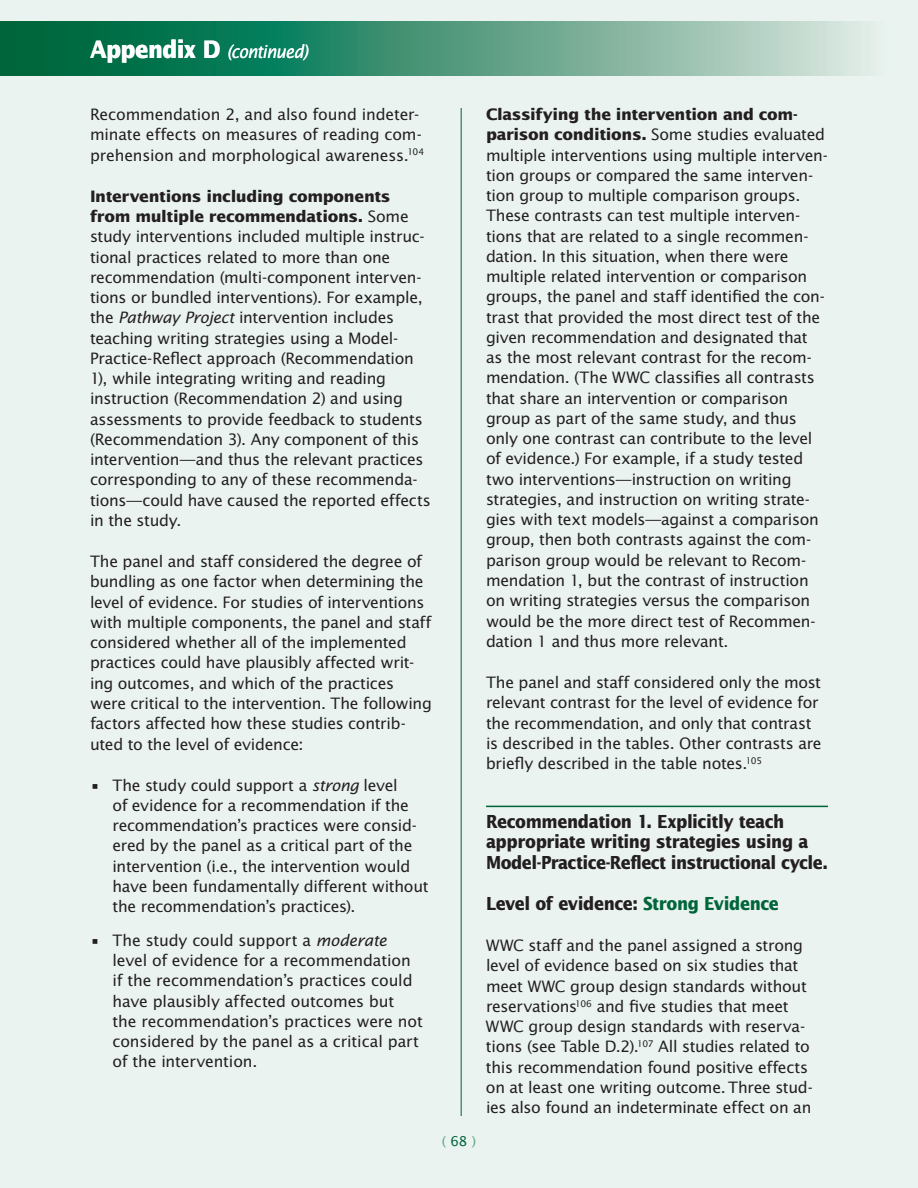
<style>
.page{position:relative;width:918px;height:1188px;background:#eaf3ef}
.page>*{position:absolute;margin:0;border:0;box-sizing:border-box;transform-origin:0 0}
.t1{font:700 18px/20.2px "Dnsdny Lucida Sans Std";letter-spacing:-.03em;color:#231f20;scale:.9 1}
.t2{font:italic 18px "Vxlrpt Lucida Sans Std";letter-spacing:-.035em;color:#fff;scale:.9 1}
.t3{font:15.75px/20.2px "Cxxwrw Lucida Sans Std";letter-spacing:-.02em;color:#231f20}
.t4{font:700 15.75px/20.2px "Dnsdny Lucida Sans Std";letter-spacing:-.02em;color:#231f20}
.t5{font:13.5px "Cxxwrw Lucida Sans Std";color:#62a188}
.s1{font-family:"Dnsdny Lucida Sans Std";font-weight:700;font-style:normal;font-size:24px}
.s2{font-family:"Cxxwrw Lucida Sans Std";font-weight:400}
.s3{font-family:"Vxlrpt Lucida Sans Std";font-style:italic}
.s4{color:#00653a}
.s5{font-family:"Dnsdny Lucida Sans Std";font-weight:700}
</style>
<div class="page">
<svg style="left:0;top:21px;width:866px;height:54px;background:#519b80"></svg>
<hr style="left:486px;top:806px;width:342px;height:1px;background:#00653a">
<hr style="left:461px;top:108px;width:1px;height:1008px;background:#00653a">
<p class="t2" style="left:90px;top:41px;width:244px"><span class="s1">Appendix D</span> (continued)</p>
<p class="t3" style="left:90px;top:105px;width:336px">Recommendation 2, and also found indeter&shy;minate effects on measures of reading com&shy;prehension and morphological awareness.<sup>104</sup></p>
<p class="t4" style="left:90px;top:186px;width:320px">Interventions including components from multiple recommendations. <span class="s2">Some</span></p>
<p class="t3" style="left:90px;top:227px;width:342px">study interventions included multiple instruc&shy;tional practices related to more than one recommendation (multi-component interven&shy;tions or bundled interventions). For example, the <span class="s3">Pathway Project</span> intervention includes teaching writing strategies using a Model-Practice-Reflect approach (Recommendation 1), while integrating writing and reading instruction (Recommendation 2) and using assessments to provide feedback to students (Recommendation 3). Any component of this intervention—and thus the relevant practices corresponding to any of these recommenda&shy;tions—could have caused the reported effects in the study.</p>
<p class="t3" style="left:90px;top:552px;width:343px">The panel and staff considered the degree of bundling as one factor when determining the level of evidence. For studies of interventions with multiple components, the panel and staff considered whether all of the implemented practices could have plausibly affected writ&shy;ing outcomes, and which of the practices were critical to the intervention. The following factors affected how these studies contrib&shy;uted to the level of evidence:</p>
<p class="t3" style="left:113px;top:775px;width:318px;text-indent:-23px">• The study could support a <span class="s3">strong</span> level<br>of evidence for a recommendation if the recommendation’s practices were consid&shy;ered by the panel as a critical part of the intervention (i.e., the intervention would have been fundamentally different without the recommendation’s practices).</p>
<p class="t3" style="left:113px;top:930px;width:312px;text-indent:-23px">• The study could support a <span class="s3">moderate </span>level of evidence for a recommendation if the recommendation’s practices could have plausibly affected outcomes but<br>the recommendation’s practices were not considered by the panel as a critical part of the intervention.</p>
<p class="t5" style="left:442px;top:1133px;width:36px">( <span class="s4">68</span> )</p>
<p class="t4" style="left:486px;top:105px;width:313px">Classifying the intervention and com-</p>
<p class="t3" style="left:486px;top:125px;width:343px"><span class="s5">parison conditions.</span> Some studies evaluated multiple interventions using multiple interven&shy;tion groups or compared the same interven&shy;tion group to multiple comparison groups.<br>These contrasts can test multiple interven&shy;tions that are related to a single recommen&shy;dation. In this situation, when there were multiple related intervention or comparison groups, the panel and staff identified the con&shy;trast that provided the most direct test of the given recommendation and designated that as the most relevant contrast for the recom&shy;mendation. (The WWC classifies all contrasts that share an intervention or comparison group as part of the same study, and thus only one contrast can contribute to the level of evidence.) For example, if a study tested two interventions—instruction on writing strategies, and instruction on writing strate&shy;gies with text models—against a comparison group, then both contrasts against the com&shy;parison group would be relevant to Recom&shy;mendation 1, but the contrast of instruction on writing strategies versus the comparison would be the more direct test of Recommen&shy;dation 1 and thus more relevant.</p>
<p class="t3" style="left:486px;top:672px;width:337px">The panel and staff considered only the most relevant contrast for the level of evidence for the recommendation, and only that contrast is described in the tables. Other contrasts are briefly described in the table notes.<sup>105</sup></p>
<p class="t1" style="left:486px;top:812px;width:382px">Recommendation 1. Explicitly teach appropriate writing strategies using a<br>Model-Practice-Reflect instructional cycle.</p>
<p class="t1" style="left:486px;top:894px;width:327px">Level of evidence: <span class="s4">Strong Evidence</span></p>
<p class="t3" style="left:486px;top:936px;width:328px">WWC staff and the panel assigned a strong level of evidence based on six studies that meet WWC group design standards without reservations<sup>106</sup> and five studies that meet WWC group design standards with reserva&shy;tions (see Table D.2).<sup>107</sup> All studies related to this recommendation found positive effects on at least one writing outcome. Three stud&shy;ies also found an indeterminate effect on an</p>
</div>
